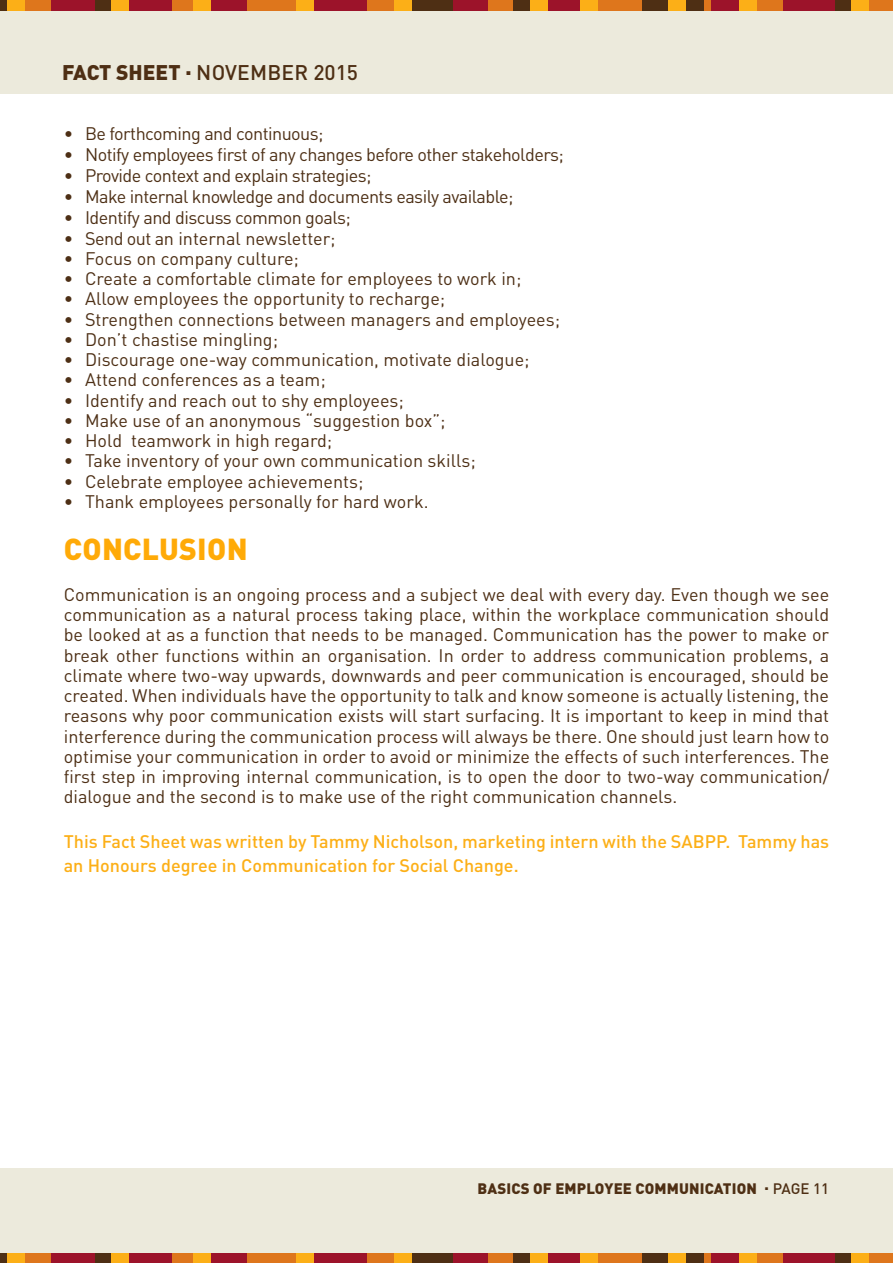
<style>
.page{position:relative;width:893px;height:1263px;background:#fff}
.page>*{position:absolute;margin:0;border:0;box-sizing:border-box;transform-origin:0 0}
.t1{font:900 30px "DIN Pro";letter-spacing:.01em;color:#ffaa07}
.t2{font:500 21px "DIN Pro";letter-spacing:.01em;color:#4e2f14}
.t3{font:18px/20.2px "DIN Pro";color:#4d2f15;text-align:justify}
.t4{font:18px "DIN Pro";letter-spacing:-.03em;color:#4d2f15}
.t5{font:500 18px/24px "DIN Pro";color:#fcaf17}
.t6{font:900 15px "DIN Pro";letter-spacing:.01em;color:#4e2f14}
.s1{font-weight:900}
.s2{font-weight:500}
</style>
<div class="page">
<div style="left:0;top:1168px;width:893px;height:95px;background:#eceadc"></div>
<div style="left:0;top:0;width:893px;height:94px;background:#eceadc"></div>
<div style="left:0;top:0;width:893px;height:10px;background:#de761c"></div>
<div style="left:546px;top:0;width:36px;height:10px;background:#9c132a"></div>
<div style="left:210px;top:0;width:36px;height:10px;background:#9c132a"></div>
<div style="left:451px;top:0;width:36px;height:10px;background:#9c132a"></div>
<div style="left:51px;top:0;width:46px;height:10px;background:#9c132a"></div>
<div style="left:126px;top:0;width:46px;height:10px;background:#9c132a"></div>
<div style="left:783px;top:0;width:53px;height:10px;background:#9c132a"></div>
<div style="left:314px;top:0;width:53px;height:10px;background:#9c132a"></div>
<div style="left:643px;top:0;width:61px;height:10px;background:#4e2f14"></div>
<div style="left:712px;top:0;width:29px;height:10px;background:#9c132a"></div>
<div style="left:411px;top:0;width:42px;height:10px;background:#4e2f14"></div>
<div style="left:96px;top:0;width:17px;height:10px;background:#4e2f14"></div>
<div style="left:514px;top:0;width:17px;height:10px;background:#4e2f14"></div>
<div style="left:835px;top:0;width:17px;height:10px;background:#4e2f14"></div>
<div style="left:0;top:0;width:8px;height:10px;background:#4e2f14"></div>
<div style="left:8px;top:0;width:17px;height:10px;background:#fcaf17"></div>
<div style="left:193px;top:0;width:17px;height:10px;background:#fcaf17"></div>
<div style="left:740px;top:0;width:17px;height:10px;background:#fcaf17"></div>
<div style="left:668px;top:0;width:17px;height:10px;background:#fcaf17"></div>
<div style="left:580px;top:0;width:17px;height:10px;background:#fcaf17"></div>
<div style="left:395px;top:0;width:17px;height:10px;background:#fcaf17"></div>
<div style="left:111px;top:0;width:17px;height:10px;background:#fcaf17"></div>
<div style="left:530px;top:0;width:17px;height:10px;background:#fcaf17"></div>
<div style="left:851px;top:0;width:18px;height:10px;background:#fcaf17"></div>
<div style="left:297px;top:0;width:17px;height:10px;background:#fcaf17"></div>
<div style="left:0;top:1253px;width:893px;height:10px;background:#de761c"></div>
<div style="left:546px;top:1253px;width:36px;height:10px;background:#9c132a"></div>
<div style="left:210px;top:1253px;width:36px;height:10px;background:#9c132a"></div>
<div style="left:451px;top:1253px;width:36px;height:10px;background:#9c132a"></div>
<div style="left:51px;top:1253px;width:46px;height:10px;background:#9c132a"></div>
<div style="left:126px;top:1253px;width:46px;height:10px;background:#9c132a"></div>
<div style="left:783px;top:1253px;width:53px;height:10px;background:#9c132a"></div>
<div style="left:314px;top:1253px;width:53px;height:10px;background:#9c132a"></div>
<div style="left:643px;top:1253px;width:61px;height:10px;background:#4e2f14"></div>
<div style="left:712px;top:1253px;width:29px;height:10px;background:#9c132a"></div>
<div style="left:411px;top:1253px;width:42px;height:10px;background:#4e2f14"></div>
<div style="left:96px;top:1253px;width:17px;height:10px;background:#4e2f14"></div>
<div style="left:514px;top:1253px;width:17px;height:10px;background:#4e2f14"></div>
<div style="left:835px;top:1253px;width:17px;height:10px;background:#4e2f14"></div>
<div style="left:0;top:1253px;width:8px;height:10px;background:#4e2f14"></div>
<div style="left:8px;top:1253px;width:17px;height:10px;background:#fcaf17"></div>
<div style="left:193px;top:1253px;width:17px;height:10px;background:#fcaf17"></div>
<div style="left:740px;top:1253px;width:17px;height:10px;background:#fcaf17"></div>
<div style="left:668px;top:1253px;width:17px;height:10px;background:#fcaf17"></div>
<div style="left:580px;top:1253px;width:17px;height:10px;background:#fcaf17"></div>
<div style="left:395px;top:1253px;width:17px;height:10px;background:#fcaf17"></div>
<div style="left:111px;top:1253px;width:17px;height:10px;background:#fcaf17"></div>
<div style="left:530px;top:1253px;width:17px;height:10px;background:#fcaf17"></div>
<div style="left:851px;top:1253px;width:18px;height:10px;background:#fcaf17"></div>
<div style="left:297px;top:1253px;width:17px;height:10px;background:#fcaf17"></div>
<p class="t2" style="left:62px;top:58px;width:298px"><span class="s1">FACT SHEET </span><sup>.</sup> NOVEMBER 2015</p>
<p class="t4" style="left:64px;top:121px;width:261px">• Be forthcoming and continuous;</p>
<p class="t4" style="left:64px;top:142px;width:502px">• Notify employees first of any changes before other stakeholders;</p>
<p class="t4" style="left:64px;top:163px;width:309px">• Provide context and explain strategies;</p>
<p class="t4" style="left:64px;top:184px;width:451px">• Make internal knowledge and documents easily available;</p>
<p class="t4" style="left:64px;top:205px;width:289px">• Identify and discuss common goals;</p>
<p class="t3" style="left:64px;top:227px;width:273px">• Send out an internal newsletter;</p>
<p class="t3" style="left:64px;top:247px;width:237px">• Focus on company culture;</p>
<p class="t3" style="left:64px;top:268px;width:459px">• Create a comfortable climate for employees to work in;</p>
<p class="t3" style="left:64px;top:288px;width:383px">• Allow employees the opportunity to recharge;</p>
<p class="t3" style="left:64px;top:308px;width:498px">• Strengthen connections between managers and employees;</p>
<p class="t3" style="left:64px;top:328px;width:216px">• Don’t chastise mingling;</p>
<p class="t3" style="left:64px;top:349px;width:467px">• Discourage one-way communication, motivate dialogue;</p>
<p class="t3" style="left:64px;top:369px;width:264px">• Attend conferences as a team;</p>
<p class="t3" style="left:64px;top:389px;width:342px">• Identify and reach out to shy employees;</p>
<p class="t3" style="left:64px;top:409px;width:383px">• Make use of an anonymous “suggestion box”;</p>
<p class="t3" style="left:64px;top:430px;width:270px">• Hold teamwork in high regard;</p>
<p class="t3" style="left:64px;top:450px;width:413px">• Take inventory of your own communication skills;</p>
<p class="t3" style="left:64px;top:470px;width:301px">• Celebrate employee achievements;</p>
<p class="t3" style="left:64px;top:490px;width:366px">• Thank employees personally for hard work.</p>
<h1 class="t1" style="left:64px;top:529px;width:185px">CONCLUSION</h1>
<p class="t3" style="left:64px;top:583px;width:767px">Communication is an ongoing process and a subject we deal with every day. Even though we see communication as a natural process taking place, within the workplace communication should be looked at as a function that needs to be managed. Communication has the power to make or break other functions within an organisation. In order to address communication problems, a climate where two-way upwards, downwards and peer communication is encouraged, should be created. When individuals have the opportunity to talk and know someone is actually listening, the reasons why poor communication exists will start surfacing. It is important to keep in mind that interference during the communication process will always be there. One should just learn how to optimise your communication in order to avoid or minimize the effects of such interferences. The first step in improving internal communication, is to open the door to two-way communication/ dialogue and the second is to make use of the right communication channels.</p>
<p class="t5" style="left:64px;top:828px;width:767px">This Fact Sheet was written by Tammy Nicholson, marketing intern with the SABPP. Tammy has an Honours degree in Communication for Social Change.</p>
<p class="t6" style="left:478px;top:1178px;width:353px">BASICS OF EMPLOYEE COMMUNICATION . <span class="s2">PAGE 11</span></p>
</div>
